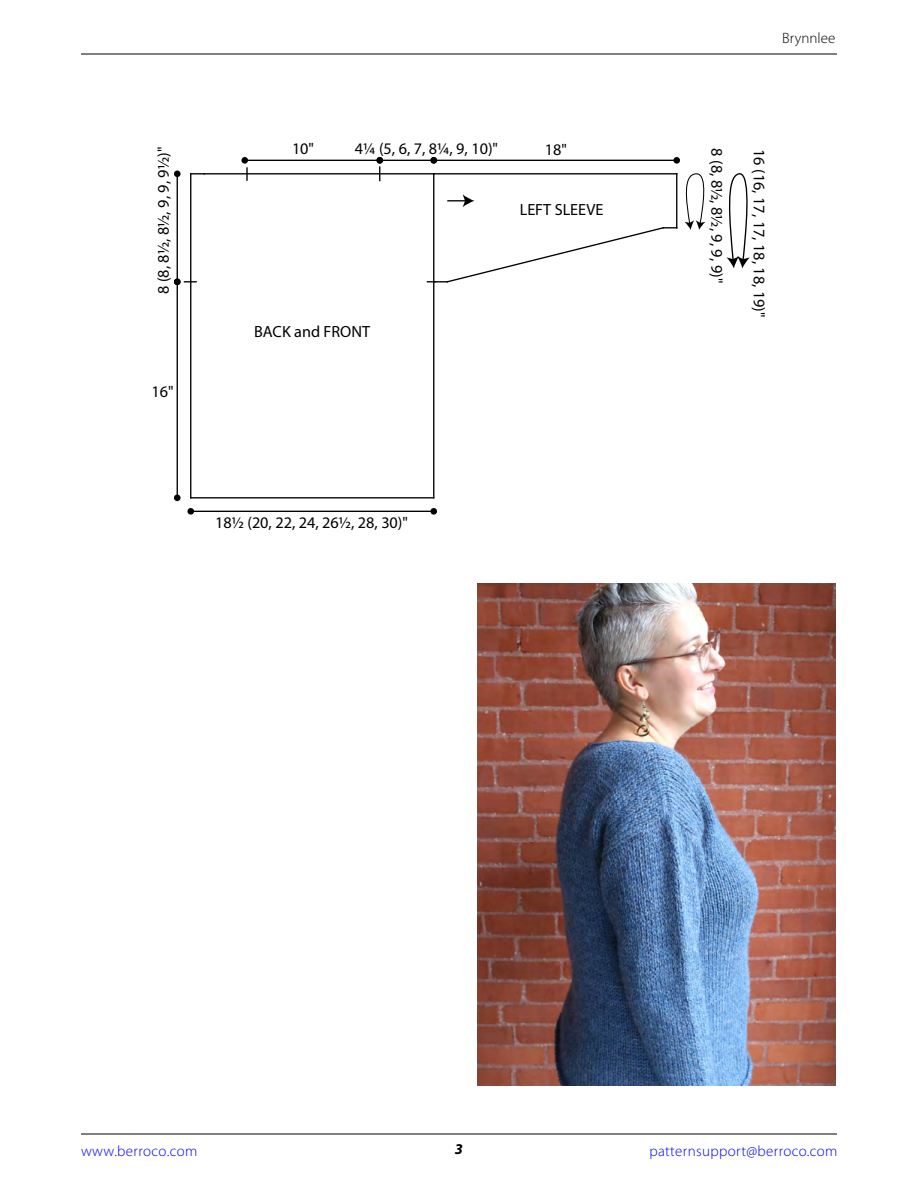
<style>
.page{position:relative;width:918px;height:1188px;background:#fff}
.page>*{position:absolute;margin:0;border:0;box-sizing:border-box;transform-origin:0 0}
.t1{font:16.2px "Myriad Pro";color:#000}
.t2{font:300 15px "Myriad Pro";letter-spacing:.025em;color:#00f}
.t3{font:300 15px "Myriad Pro";letter-spacing:.005em;color:#000}
.t4{font:italic 700 15px "Myriad Pro";color:#000}
</style>
<div class="page">
<hr style="left:81px;top:1134px;width:756px;height:1px;background:#000">
<hr style="left:81px;top:54px;width:756px;height:1px;background:#000">
<svg style="left:726px;top:173px;width:24px;height:95px"></svg>
<hr style="left:245px;top:160px;width:135px;height:1px;background:#000">
<div style="left:241px;top:157px;width:7px;height:7px;background:#000;border-radius:50%"></div>
<hr style="left:380px;top:160px;width:54px;height:1px;background:#000">
<div style="left:376px;top:157px;width:7px;height:7px;background:#000;border-radius:50%"></div>
<hr style="left:434px;top:160px;width:243px;height:1px;background:#000">
<div style="left:430px;top:157px;width:7px;height:7px;background:#000;border-radius:50%"></div>
<div style="left:673px;top:157px;width:7px;height:7px;background:#000;border-radius:50%"></div>
<hr style="left:191px;top:511px;width:243px;height:1px;background:#000">
<div style="left:187px;top:508px;width:7px;height:7px;background:#000;border-radius:50%"></div>
<div style="left:430px;top:508px;width:7px;height:7px;background:#000;border-radius:50%"></div>
<hr style="left:177px;top:282px;width:1px;height:216px;background:#000">
<div style="left:174px;top:495px;width:7px;height:6px;background:#000;border-radius:50%"></div>
<hr style="left:177px;top:174px;width:1px;height:108px;background:#000">
<div style="left:174px;top:279px;width:7px;height:6px;background:#000;border-radius:50%"></div>
<div style="left:174px;top:171px;width:7px;height:6px;background:#000;border-radius:50%"></div>
<hr style="left:191px;top:497px;width:243px;height:1px;background:#000">
<hr style="left:433px;top:174px;width:1px;height:324px;background:#000">
<hr style="left:204px;top:173px;width:230px;height:1px;background:#000">
<svg style="left:191px;top:173px;width:13px;height:1px"></svg>
<hr style="left:190px;top:174px;width:1px;height:324px;background:#000">
<svg style="left:379px;top:167px;width:1px;height:14px"></svg>
<svg style="left:246px;top:168px;width:2px;height:12px"></svg>
<svg style="left:427px;top:173px;width:279px;height:110px"></svg>
<img style="left:477px;top:583px;width:359px;height:502px">
<p class="t1" style="left:153px;top:294px;width:149px;rotate:-90deg">8 (8, 8½, 8½, 9, 9, 9½)"</p>
<p class="t1" style="left:152px;top:381px;width:24px">16"</p>
<p class="t3" style="left:782px;top:29px;width:55px">Brynnlee</p>
<p class="t1" style="left:355px;top:139px;width:145px">4¼ (5, 6, 7, 8¼, 9, 10)"</p>
<p class="t1" style="left:727px;top:148px;width:136px;rotate:90deg">8 (8, 8½, 8½, 9, 9, 9)"</p>
<p class="t1" style="left:769px;top:149px;width:170px;rotate:90deg">16 (16, 17, 17, 18, 18, 19)"</p>
<p class="t1" style="left:292px;top:139px;width:24px">10"</p>
<p class="t1" style="left:545px;top:140px;width:24px">18"</p>
<p class="t1" style="left:520px;top:199px;width:85px">LEFT SLEEVE</p>
<p class="t1" style="left:254px;top:322px;width:117px">BACK and FRONT</p>
<p class="t1" style="left:215px;top:513px;width:194px">18½ (20, 22, 24, 26½, 28, 30)"</p>
<p class="t2" style="left:81px;top:1142px;width:118px">www.berroco.com</p>
<p class="t4" style="left:455px;top:1139px;width:10px">3</p>
<p class="t2" style="left:649px;top:1142px;width:190px">patternsupport@berroco.com</p>
</div>
